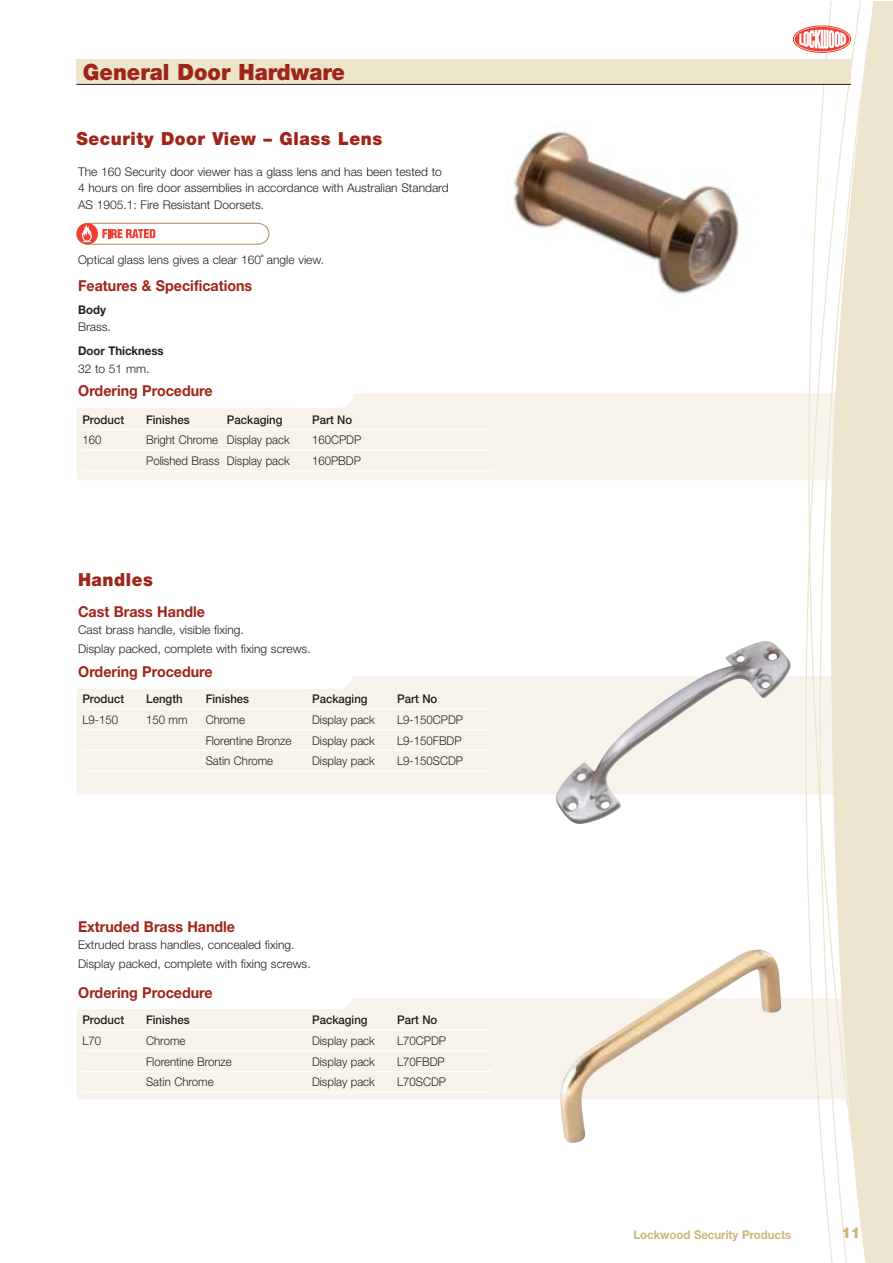
<style>
.page{position:relative;width:893px;height:1263px;background:#fff}
.page>*{position:absolute;margin:0;border:0;box-sizing:border-box;transform-origin:0 0}
.t1{font:900 22.5px "Helvetica Neue LT";color:#9f2419;scale:.95 1}
.t2{font:900 18px "Helvetica Neue LT";letter-spacing:.035em;color:#9f2419;scale:.95 1}
.t3{font:700 15px "Helvetica Neue LT";color:#9f2419;scale:.95 1}
.t4{font:900 15px "Helvetica Neue LT";color:#ccb677;scale:.95 1}
.t5{font:300 12px/16.5px "Helvetica Neue LT";color:#231f1f}
.t6{font:300 12px "Helvetica Neue LT";color:#231f1f;scale:.95 1}
.t7{font:500 12px "Helvetica Neue LT";color:#231f1f;scale:.95 1}
.t8{font:700 12px "Helvetica Neue LT";color:#ccb677;scale:.95 1}
.t9{font:700 12px "Helvetica Neue LT";color:#231f1f;scale:.95 1}
</style>
<div class="page">
<div style="left:77px;top:393px;width:815px;height:87px;background:#f8f3ea;border-radius:4px"></div>
<div style="left:77px;top:676px;width:815px;height:118px;background:#f8f3ea;border-radius:4px"></div>
<div style="left:77px;top:999px;width:815px;height:100px;background:#f8f3ea;border-radius:4px"></div>
<div style="left:886px;top:2px;width:6px;height:1261px;background:#eee5cf"></div>
<svg style="left:802px;top:2px;width:84px;height:1261px"></svg>
<svg style="left:793px;top:26px;width:57px;height:27px"></svg>
<svg style="left:794px;top:27px;width:55px;height:24px"></svg>
<svg style="left:799px;top:30px;width:46px;height:19px"></svg>
<div style="left:77px;top:59px;width:773px;height:25px;background:#eee5cd"></div>
<hr style="left:77px;top:84px;width:773px;height:1px;background:#231f1f">
<hr style="left:82px;top:429px;width:410px;height:1px;background:#fff">
<hr style="left:82px;top:450px;width:410px;height:1px;background:#fff">
<hr style="left:82px;top:471px;width:410px;height:1px;background:#fff">
<div style="left:77px;top:393px;width:276px;height:15px;background:#fff"></div>
<div style="left:77px;top:676px;width:276px;height:13px;background:#fff"></div>
<hr style="left:82px;top:709px;width:410px;height:1px;background:#fff">
<hr style="left:82px;top:729px;width:410px;height:1px;background:#fff">
<hr style="left:82px;top:750px;width:410px;height:1px;background:#fff">
<hr style="left:82px;top:771px;width:410px;height:1px;background:#fff">
<hr style="left:82px;top:1030px;width:410px;height:1px;background:#fff">
<hr style="left:82px;top:1050px;width:410px;height:1px;background:#fff">
<hr style="left:82px;top:1071px;width:410px;height:1px;background:#fff">
<hr style="left:82px;top:1092px;width:410px;height:1px;background:#fff">
<div style="left:77px;top:999px;width:275px;height:10px;background:#fff"></div>
<img style="left:513px;top:127px;width:227px;height:167px">
<img style="left:556px;top:641px;width:235px;height:183px">
<img style="left:559px;top:949px;width:222px;height:194px">
<svg style="left:77px;top:223px;width:192px;height:22px"></svg>
<h1 class="t1" style="left:83px;top:64px;width:277px">General Door Hardware</h1>
<h2 class="t2" style="left:76px;top:132px;width:323px">Security Door View – Glass Lens</h2>
<p class="t5" style="left:78px;top:165px;width:372px">The 160 Security door viewer has a glass lens and has been tested to<br>4 hours on fire door assemblies in accordance with Australian Standard<br>AS 1905.1: Fire Resistant Doorsets.</p>
<p class="t5" style="left:78px;top:253px;width:247px">Optical glass lens gives a clear 160˚ angle view.</p>
<p class="t3" style="left:78px;top:280px;width:185px">Features &amp; Specifications</p>
<p class="t9" style="left:78px;top:305px;width:31px">Body</p>
<p class="t5" style="left:78px;top:320px;width:34px">Brass.</p>
<p class="t9" style="left:78px;top:346px;width:92px">Door Thickness</p>
<p class="t5" style="left:78px;top:362px;width:73px">32 to 51 mm.</p>
<p class="t3" style="left:78px;top:386px;width:143px">Ordering Procedure</p>
<p class="t7" style="left:82px;top:415px;width:46px">Product</p>
<p class="t7" style="left:146px;top:415px;width:47px">Finishes</p>
<p class="t7" style="left:227px;top:415px;width:60px">Packaging</p>
<p class="t7" style="left:312px;top:415px;width:44px">Part No</p>
<p class="t6" style="left:82px;top:436px;width:22px">160</p>
<p class="t6" style="left:146px;top:436px;width:153px">Bright Chrome Display pack</p>
<p class="t6" style="left:312px;top:436px;width:53px">160CPDP</p>
<p class="t6" style="left:146px;top:457px;width:153px">Polished Brass Display pack</p>
<p class="t6" style="left:312px;top:457px;width:53px">160PBDP</p>
<h2 class="t2" style="left:78px;top:573px;width:80px">Handles</h2>
<p class="t3" style="left:78px;top:606px;width:135px">Cast Brass Handle</p>
<p class="t5" style="left:78px;top:622px;width:234px;line-height:18.6px">Cast brass handle, visible fixing.<br>Display packed, complete with fixing screws.</p>
<p class="t7" style="left:82px;top:694px;width:46px">Product</p>
<p class="t7" style="left:146px;top:694px;width:40px">Length</p>
<p class="t7" style="left:206px;top:694px;width:47px">Finishes</p>
<p class="t7" style="left:312px;top:694px;width:60px">Packaging</p>
<p class="t7" style="left:397px;top:694px;width:44px">Part No</p>
<p class="t6" style="left:82px;top:715px;width:39px">L9-150</p>
<p class="t6" style="left:146px;top:715px;width:45px">150 mm</p>
<p class="t6" style="left:206px;top:715px;width:43px">Chrome</p>
<p class="t6" style="left:312px;top:715px;width:68px">Display pack</p>
<p class="t6" style="left:397px;top:715px;width:71px">L9-150CPDP</p>
<p class="t6" style="left:206px;top:736px;width:92px">Florentine Bronze</p>
<p class="t6" style="left:312px;top:736px;width:68px">Display pack</p>
<p class="t6" style="left:397px;top:736px;width:69px">L9-150FBDP</p>
<p class="t6" style="left:206px;top:757px;width:73px">Satin Chrome</p>
<p class="t6" style="left:312px;top:757px;width:68px">Display pack</p>
<p class="t6" style="left:397px;top:757px;width:71px">L9-150SCDP</p>
<p class="t3" style="left:78px;top:667px;width:143px">Ordering Procedure</p>
<p class="t3" style="left:78px;top:921px;width:167px">Extruded Brass Handle</p>
<p class="t5" style="left:78px;top:937px;width:234px;line-height:18.6px">Extruded brass handles, concealed fixing.<br>Display packed, complete with fixing screws.</p>
<p class="t3" style="left:78px;top:987px;width:143px">Ordering Procedure</p>
<p class="t7" style="left:82px;top:1016px;width:46px">Product</p>
<p class="t7" style="left:146px;top:1016px;width:47px">Finishes</p>
<p class="t7" style="left:312px;top:1016px;width:60px">Packaging</p>
<p class="t7" style="left:397px;top:1016px;width:44px">Part No</p>
<p class="t6" style="left:82px;top:1036px;width:21px">L70</p>
<p class="t6" style="left:146px;top:1036px;width:43px">Chrome</p>
<p class="t6" style="left:312px;top:1036px;width:68px">Display pack</p>
<p class="t6" style="left:397px;top:1036px;width:53px">L70CPDP</p>
<p class="t6" style="left:146px;top:1057px;width:92px">Florentine Bronze</p>
<p class="t6" style="left:312px;top:1057px;width:68px">Display pack</p>
<p class="t6" style="left:397px;top:1057px;width:52px">L70FBDP</p>
<p class="t6" style="left:146px;top:1078px;width:73px">Satin Chrome</p>
<p class="t6" style="left:312px;top:1078px;width:68px">Display pack</p>
<p class="t6" style="left:397px;top:1078px;width:53px">L70SCDP</p>
<p class="t8" style="left:633px;top:1230px;width:168px">Lockwood Security Products</p>
<p class="t4" style="left:841px;top:1228px;width:21px">11</p>
</div>
